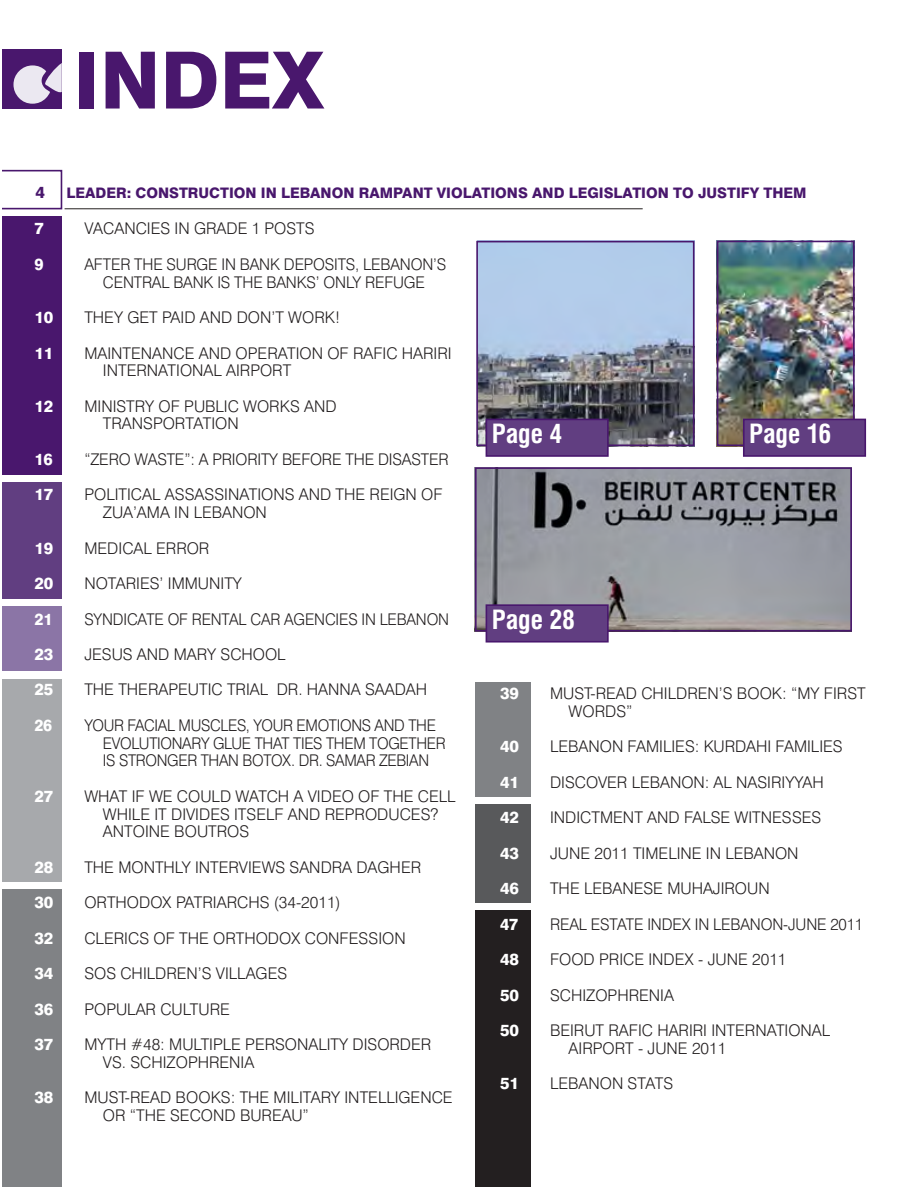
<style>
.page{position:relative;width:918px;height:1188px;background:#fff}
.page>*{position:absolute;margin:0;border:0;box-sizing:border-box;transform-origin:0 0}
.t1{font:800 79.05px "Swiss 721 BT";color:#49176d}
.t2{font:700 condensed 25.8px "Swiss 721 BT";color:#fff}
.t3{font:300 16.05px/17.7px "Swiss 721 BT";color:#231f20}
.t4{font:300 16.05px/17.7px "Swiss 721 BT";letter-spacing:-.02em;color:#231f20;scale:.95 1}
.t5{font:800 16.05px "Swiss 721 BT";color:#fff}
.t6{font:300 16.05px "Swiss 721 BT";color:#231f20;scale:.96 1}
.t7{font:800 16.05px "Swiss 721 BT";color:#fff;scale:.96 1}
.t8{font:800 16.05px "Swiss 721 BT";color:#fff;scale:.95 1}
.t9{font:800 16.05px "Swiss 721 BT";color:#49176d}
.t10{font:800 14.55px "Swiss 721 BT";color:#49176d}
</style>
<div class="page">
<div style="left:2px;top:216px;width:59px;height:259px;background:#49176d"></div>
<div style="left:2px;top:482px;width:59px;height:117px;background:#613e81"></div>
<div style="left:2px;top:606px;width:59px;height:65px;background:#8b75a6"></div>
<div style="left:2px;top:679px;width:59px;height:202px;background:#a7a9ac"></div>
<div style="left:475px;top:682px;width:56px;height:114px;background:#808285"></div>
<div style="left:2px;top:890px;width:59px;height:297px;background:#808285"></div>
<div style="left:475px;top:804px;width:56px;height:98px;background:#58595b"></div>
<div style="left:475px;top:910px;width:56px;height:277px;background:#231f20"></div>
<svg style="left:2px;top:170px;width:60px;height:39px"></svg>
<div style="left:2px;top:49px;width:59px;height:60px;background:#49176d"></div>
<svg style="left:14px;top:63px;width:48px;height:41px"></svg>
<hr style="left:65px;top:208px;width:578px;height:1px;background:#231f20">
<img style="left:478px;top:470px;width:371px;height:159px">
<div style="left:475px;top:467px;width:377px;height:165px;border:2px solid #49176d"></div>
<div style="left:486px;top:605px;width:122px;height:37px;background:#613e81"></div>
<div style="left:486px;top:604px;width:123px;height:39px;border:2px solid #49176d"></div>
<img style="left:479px;top:244px;width:213px;height:199px">
<div style="left:476px;top:241px;width:219px;height:205px;border:2px solid #49176d"></div>
<img style="left:720px;top:244px;width:132px;height:199px">
<div style="left:717px;top:241px;width:138px;height:205px;border:2px solid #49176d"></div>
<div style="left:486px;top:419px;width:122px;height:37px;background:#613e81"></div>
<div style="left:486px;top:419px;width:123px;height:38px;border:2px solid #49176d"></div>
<div style="left:744px;top:419px;width:121px;height:37px;background:#613e81"></div>
<div style="left:743px;top:419px;width:123px;height:38px;border:2px solid #49176d"></div>
<h1 class="t1" style="left:74px;top:52px;width:252px">INDEX</h1>
<p class="t9" style="left:36px;top:186px;width:11px">4</p>
<p class="t10" style="left:67px;top:187px;width:742px">LEADER: CONSTRUCTION IN LEBANON RAMPANT VIOLATIONS AND LEGISLATION TO JUSTIFY THEM</p>
<p class="t5" style="left:34px;top:223px;width:11px">7</p>
<p class="t3" style="left:84px;top:222px;width:232px">VACANCIES IN GRADE 1 POSTS</p>
<p class="t5" style="left:34px;top:258px;width:11px">9</p>
<p class="t3" style="left:84px;top:257px;width:363px;text-align:center">AFTER THE SURGE IN BANK DEPOSITS, LEBANON’S<br>CENTRAL BANK IS THE BANKS’ ONLY REFUGE</p>
<p class="t5" style="left:34px;top:312px;width:21px">10</p>
<p class="t3" style="left:84px;top:310px;width:257px">THEY GET PAID AND DON’T WORK!</p>
<p class="t5" style="left:34px;top:347px;width:21px">11</p>
<p class="t3" style="left:103px;top:346px;width:350px;text-indent:-19px">MAINTENANCE AND OPERATION OF RAFIC HARIRI<br>INTERNATIONAL AIRPORT</p>
<p class="t5" style="left:34px;top:400px;width:21px">12</p>
<p class="t3" style="left:103px;top:399px;width:235px;text-indent:-19px">MINISTRY OF PUBLIC WORKS AND<br>TRANSPORTATION</p>
<p class="t5" style="left:34px;top:453px;width:20px">16</p>
<p class="t3" style="left:84px;top:452px;width:366px">“ZERO WASTE”: A PRIORITY BEFORE THE DISASTER</p>
<p class="t5" style="left:34px;top:489px;width:21px">17</p>
<p class="t3" style="left:103px;top:488px;width:341px;text-indent:-19px">POLITICAL ASSASSINATIONS AND THE REIGN OF<br>ZUA’AMA IN LEBANON</p>
<p class="t5" style="left:34px;top:542px;width:21px">19</p>
<p class="t3" style="left:84px;top:541px;width:127px">MEDICAL ERROR</p>
<p class="t5" style="left:34px;top:578px;width:21px">20</p>
<p class="t3" style="left:84px;top:576px;width:159px">NOTARIES’ IMMUNITY</p>
<p class="t7" style="left:34px;top:613px;width:20px">21</p>
<p class="t6" style="left:84px;top:613px;width:381px">SYNDICATE OF RENTAL CAR AGENCIES IN LEBANON</p>
<p class="t5" style="left:34px;top:649px;width:21px">23</p>
<p class="t3" style="left:84px;top:647px;width:203px">JESUS AND MARY SCHOOL</p>
<p class="t5" style="left:34px;top:684px;width:20px">25</p>
<p class="t3" style="left:84px;top:683px;width:344px">THE THERAPEUTIC TRIAL DR. HANNA SAADAH</p>
<p class="t8" style="left:34px;top:719px;width:20px">26</p>
<p class="t4" style="left:103px;top:718px;width:362px;text-indent:-19px">YOUR FACIAL MUSCLES, YOUR EMOTIONS AND THE<br>EVOLUTIONARY GLUE THAT TIES THEM TOGETHER<br>IS STRONGER THAN BOTOX. DR. SAMAR ZEBIAN</p>
<p class="t5" style="left:34px;top:790px;width:21px">27</p>
<p class="t3" style="left:103px;top:789px;width:354px;text-indent:-19px">WHAT IF WE COULD WATCH A VIDEO OF THE CELL<br>WHILE IT DIVIDES ITSELF AND REPRODUCES?<br>ANTOINE BOUTROS</p>
<p class="t5" style="left:34px;top:861px;width:21px">28</p>
<p class="t3" style="left:84px;top:860px;width:338px">THE MONTHLY INTERVIEWS SANDRA DAGHER</p>
<p class="t5" style="left:34px;top:897px;width:21px">30</p>
<p class="t3" style="left:84px;top:895px;width:258px">ORTHODOX PATRIARCHS (34-2011)</p>
<p class="t5" style="left:34px;top:932px;width:21px">32</p>
<p class="t3" style="left:84px;top:931px;width:323px">CLERICS OF THE ORTHODOX CONFESSION</p>
<p class="t5" style="left:34px;top:968px;width:21px">34</p>
<p class="t3" style="left:84px;top:966px;width:204px">SOS CHILDREN’S VILLAGES</p>
<p class="t5" style="left:34px;top:1003px;width:21px">36</p>
<p class="t3" style="left:84px;top:1002px;width:147px">POPULAR CULTURE</p>
<p class="t5" style="left:34px;top:1039px;width:21px">37</p>
<p class="t3" style="left:103px;top:1037px;width:330px;text-indent:-19px">MYTH #48: MULTIPLE PERSONALITY DISORDER<br>VS. SCHIZOPHRENIA</p>
<p class="t5" style="left:34px;top:1092px;width:21px">38</p>
<p class="t3" style="left:103px;top:1090px;width:351px;text-indent:-19px">MUST-READ BOOKS: THE MILITARY INTELLIGENCE<br>OR “THE SECOND BUREAU”</p>
<h2 class="t2" style="left:492px;top:424px;width:72px">Page 4</h2>
<h2 class="t2" style="left:749px;top:424px;width:84px">Page 16</h2>
<h2 class="t2" style="left:492px;top:610px;width:85px">Page 28</h2>
<p class="t5" style="left:500px;top:688px;width:21px">39</p>
<p class="t3" style="left:569px;top:686px;width:299px;text-indent:-19px">MUST-READ CHILDREN’S BOOK: “MY FIRST<br>WORDS”</p>
<p class="t5" style="left:500px;top:741px;width:21px">40</p>
<p class="t3" style="left:550px;top:739px;width:294px">LEBANON FAMILIES: KURDAHI FAMILIES</p>
<p class="t5" style="left:500px;top:776px;width:21px">41</p>
<p class="t3" style="left:550px;top:775px;width:275px">DISCOVER LEBANON: AL NASIRIYYAH</p>
<p class="t5" style="left:500px;top:812px;width:21px">42</p>
<p class="t3" style="left:550px;top:810px;width:273px">INDICTMENT AND FALSE WITNESSES</p>
<p class="t5" style="left:500px;top:847px;width:21px">43</p>
<p class="t3" style="left:550px;top:846px;width:250px">JUNE 2011 TIMELINE IN LEBANON</p>
<p class="t5" style="left:500px;top:883px;width:20px">46</p>
<p class="t3" style="left:550px;top:881px;width:221px">THE LEBANESE MUHAJIROUN</p>
<p class="t5" style="left:500px;top:918px;width:20px">47</p>
<p class="t3" style="left:550px;top:917px;width:315px">REAL ESTATE INDEX IN LEBANON-JUNE 2011</p>
<p class="t5" style="left:500px;top:954px;width:21px">48</p>
<p class="t3" style="left:550px;top:952px;width:238px">FOOD PRICE INDEX - JUNE 2011</p>
<p class="t5" style="left:500px;top:989px;width:21px">50</p>
<p class="t3" style="left:550px;top:988px;width:125px">SCHIZOPHRENIA</p>
<p class="t5" style="left:500px;top:1025px;width:21px">50</p>
<p class="t3" style="left:569px;top:1023px;width:263px;text-indent:-19px">BEIRUT RAFIC HARIRI INTERNATIONAL<br>AIRPORT - JUNE 2011</p>
<p class="t5" style="left:500px;top:1078px;width:21px">51</p>
<p class="t3" style="left:550px;top:1076px;width:125px">LEBANON STATS</p>
</div>
